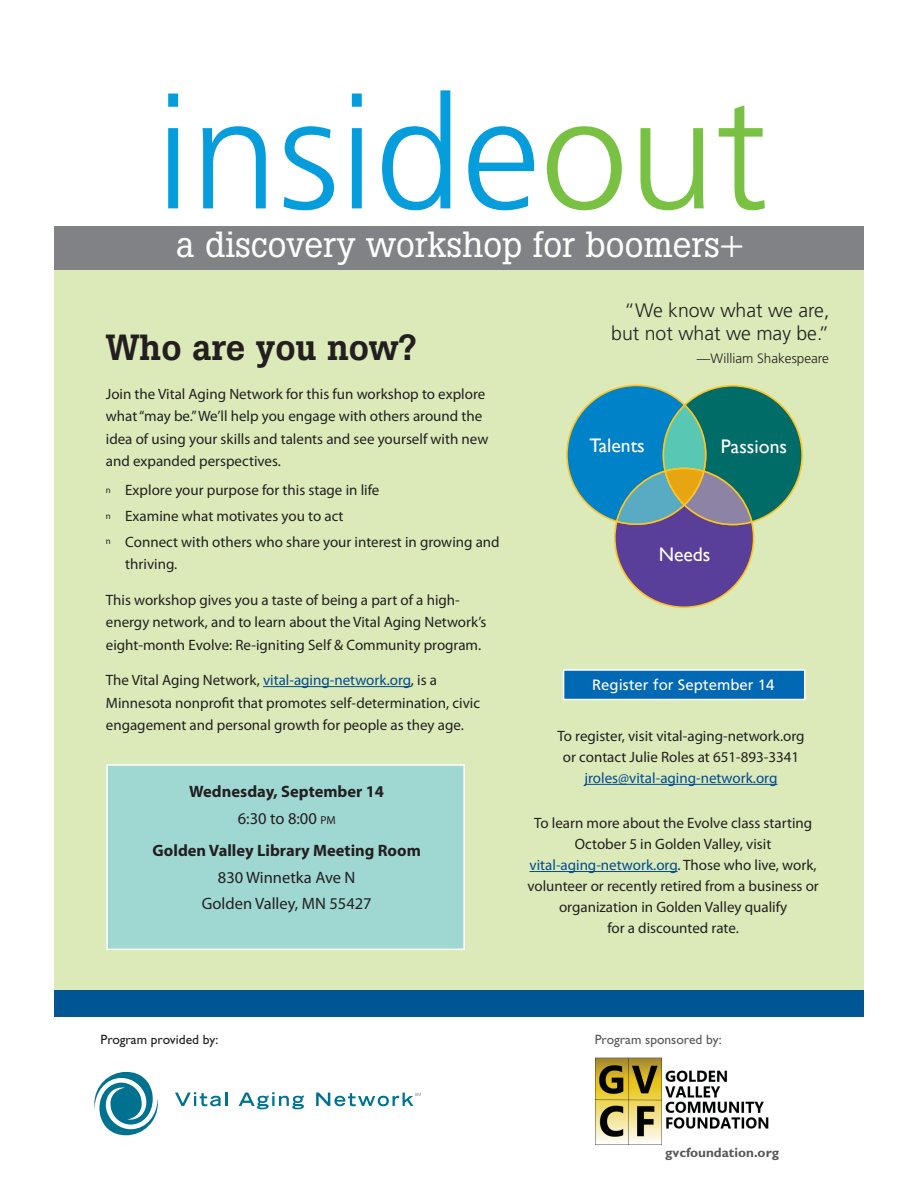
<style>
.page{position:relative;width:918px;height:1188px;background:#fff}
.page>*{position:absolute;margin:0;border:0;box-sizing:border-box;transform-origin:0 0}
.t1{font:300 157.35px "Frutiger";color:#069ddc}
.t2{font:36px "Boton";color:#fff}
.t3{font:500 36px "Boton";color:#231f20}
.t4{font:19.65px "Gill Sans";color:#fff}
.t5{font:300 19.5px/23.4px "Frutiger";color:#231f20;text-align:right}
.t6{font:700 16.5px "Myriad Pro";color:#231f20}
.t7{font:16.5px "Myriad Pro";color:#231f20}
.t8{font:15px/22.5px "Myriad Pro";color:#231f20}
.t9{font:15px "Frutiger";color:#fff}
.t10{font:300 13.5px "Frutiger";color:#231f20}
.t11{font:13.5px "Gill Sans";color:#57585a}
.t12{font:13.5px "Gill Sans";color:#231f20}
.t13{font:700 13.5px "Gill Sans";color:#57585a}
.s1{color:#79c142}
.s2{font-size:9px}
.s3{color:#014a91}
.s4{font-size:11.55px}
</style>
<div class="page">
<div style="left:54px;top:226px;width:810px;height:50px;background:#808285"></div>
<div style="left:54px;top:270px;width:810px;height:728px;background:#dceab9"></div>
<div style="left:54px;top:990px;width:810px;height:27px;background:#005595"></div>
<hr style="left:263px;top:686px;width:148px;height:1px;background:#014a91">
<svg style="left:566px;top:384px;width:237px;height:225px"></svg>
<hr style="left:585px;top:784px;width:192px;height:1px;background:#014a91">
<svg style="left:94px;top:1072px;width:64px;height:63px"></svg>
<svg style="left:175px;top:1092px;width:52px;height:14px"></svg>
<svg style="left:239px;top:1092px;width:65px;height:17px"></svg>
<svg style="left:316px;top:1093px;width:105px;height:13px"></svg>
<div style="left:106px;top:764px;width:359px;height:186px;background:#9fd8d2;border:2px solid #fff"></div>
<hr style="left:530px;top:871px;width:148px;height:1px;background:#014a91">
<img style="left:595px;top:1057px;width:174px;height:88px">
<div style="left:563px;top:669px;width:242px;height:31px;background:#0168b3;border:2px solid #fff"></div>
<p class="t1" style="left:156px;top:65px;width:614px">inside<span class="s1">out</span></p>
<p class="t2" style="left:176px;top:223px;width:570px">a discovery workshop for boomers+</p>
<p class="t3" style="left:106px;top:326px;width:312px">Who are you now?</p>
<p class="t8" style="left:106px;top:383px;width:384px">Join the Vital Aging Network for this fun workshop to explore what “may be.” We’ll help you engage with others around the idea of using your skills and talents and see yourself with new and expanded perspectives.</p>
<p class="t8" style="left:106px;top:479px;width:275px"><span class="s2">n</span> Explore your purpose for this stage in life</p>
<p class="t8" style="left:106px;top:505px;width:239px"><span class="s2">n</span> Examine what motivates you to act</p>
<p class="t8" style="left:125px;top:531px;width:376px;text-indent:-19px"><span class="s2">n</span> Connect with others who share your interest in growing and thriving.</p>
<p class="t8" style="left:106px;top:589px;width:382px">This workshop gives you a taste of being a part of a high&shy;energy network, and to learn about the Vital Aging Network’s eight-month Evolve: Re-igniting Self &amp; Community program.</p>
<p class="t8" style="left:106px;top:669px;width:376px">The Vital Aging Network, <span class="s3">vital-aging-network.org</span>, is a<br>Minnesota nonprofit that promotes self-determination, civic engagement and personal growth for people as they age.</p>
<p class="t6" style="left:189px;top:783px;width:196px">Wednesday, September 14</p>
<p class="t7" style="left:238px;top:809px;width:99px">6:30 to 8:00 <span class="s4">pm</span></p>
<p class="t6" style="left:153px;top:842px;width:270px">Golden Valley Library Meeting Room</p>
<p class="t7" style="left:218px;top:868px;width:139px">830 Winnetka Ave N</p>
<p class="t7" style="left:202px;top:894px;width:171px">Golden Valley, MN 55427</p>
<p class="t5" style="left:611px;top:299px;width:220px">“We know what we are, but not what we may be.”</p>
<p class="t10" style="left:697px;top:351px;width:134px">—William Shakespeare</p>
<p class="t4" style="left:589px;top:434px;width:57px">Talents</p>
<p class="t4" style="left:721px;top:434px;width:68px">Passions</p>
<p class="t4" style="left:659px;top:542px;width:53px">Needs</p>
<p class="t9" style="left:592px;top:676px;width:184px">Register for September 14</p>
<p class="t8" style="left:557px;top:726px;width:249px;line-height:21px;text-align:center">To register, visit vital-aging-network.org or contact Julie Roles at 651-893-3341 <span class="s3">jroles@vital-aging-network.org</span></p>
<p class="t8" style="left:527px;top:813px;width:293px;line-height:21px;text-align:center">To learn more about the Evolve class starting October 5 in Golden Valley, visit <span class="s3">vital-aging-network.org</span>. Those who live, work, volunteer or recently retired from a business or organization in Golden Valley qualify<br>for a discounted rate.</p>
<p class="t12" style="left:101px;top:1032px;width:119px">Program provided by:</p>
<p class="t11" style="left:595px;top:1032px;width:128px">Program sponsored by:</p>
<p class="t13" style="left:665px;top:1145px;width:115px">gvcfoundation.org</p>
</div>
